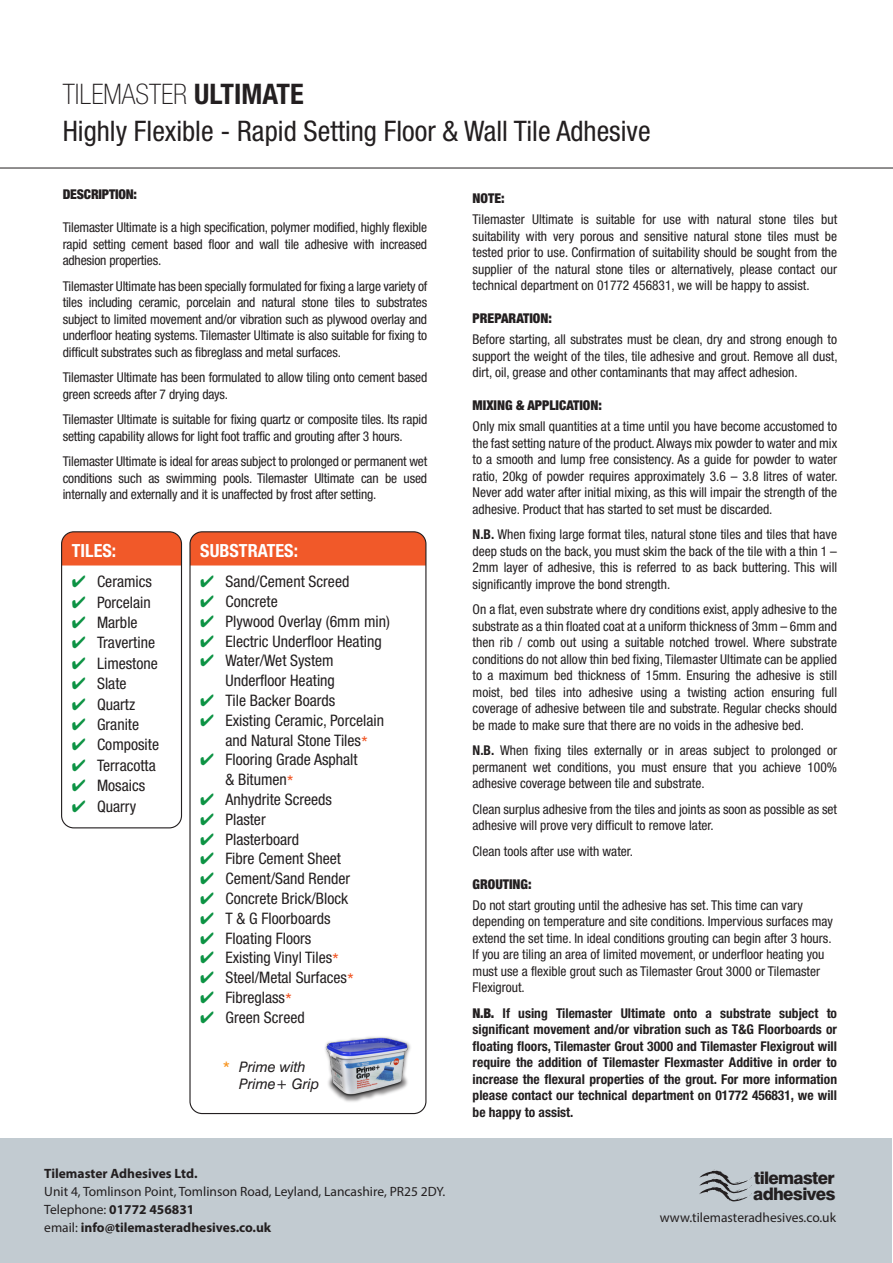
<style>
.page{position:relative;width:893px;height:1263px;background:#fff}
.page>*{position:absolute;margin:0;border:0;box-sizing:border-box;transform-origin:0 0}
.t1{font:condensed 28.35px/37.5px "Helvetica Neue";color:#231f20}
.t2{font:700 condensed 18.15px "Helvetica Neue";color:#fff}
.t3{font:800 17.25px/15.9px "Swiss 721 BT";letter-spacing:-.04em;color:#231f20}
.t4{font:condensed 15.9px/19.8px "Helvetica Neue";color:#231f20;text-align:right}
.t5{font:italic 14.55px/16.6px "Swiss 721 BT";color:#231f20}
.t6{font:condensed 13.5px/16.5px "Helvetica Neue";color:#231f20;text-align:justify}
.t7{font:700 condensed 13.5px/16.5px "Helvetica Neue";color:#231f20;text-align:justify}
.t8{font:13.5px/18px "Myriad Pro";color:#231f20}
.t9{font:900 condensed 13.5px "Helvetica Neue";color:#231f20}
.t10{font:700 13.5px "Myriad Pro";color:#231f20}
.s1{font-weight:100}
.s2{font-weight:700}
.s3{color:#0d9344}
.s4{font-family:"Swiss 721 BT";font-stretch:normal;font-size:13.65px;color:#f15929}
.s5{font-style:normal;color:#f7931d}
.s6{font-weight:900}
</style>
<div class="page">
<div style="left:63px;top:533px;width:117px;height:32px;background:#f15929"></div>
<div style="left:191px;top:533px;width:235px;height:32px;background:#f15929"></div>
<div style="left:61px;top:531px;width:121px;height:297px;border:1px solid #231f20;border-radius:12px"></div>
<div style="left:189px;top:531px;width:237px;height:583px;border:1px solid #231f20;border-radius:12px"></div>
<hr style="left:0;top:168px;width:893px;height:1px;background:#231f20">
<div style="left:0;top:1138px;width:892px;height:125px;background:#c2cbd1"></div>
<svg style="left:699px;top:1169px;width:53px;height:32px"></svg>
<img style="left:340px;top:1046px;width:71px;height:56px">
<img style="left:325px;top:1037px;width:85px;height:61px">
<h1 class="t1" style="left:63px;top:75px;width:589px"><span class="s1">TILEMASTER</span> <span class="s2">ULTIMATE<br></span>Highly Flexible - Rapid Setting Floor &amp; Wall Tile Adhesive</h1>
<p class="t9" style="left:63px;top:186px;width:76px">DESCRIPTION:</p>
<p class="t6" style="left:63px;top:219px;width:366px">Tilemaster Ultimate is a high specification, polymer modified, highly flexible rapid setting cement based floor and wall tile adhesive with increased adhesion properties.</p>
<p class="t6" style="left:63px;top:277px;width:366px">Tilemaster Ultimate has been specially formulated for fixing a large variety of tiles including ceramic, porcelain and natural stone tiles to substrates subject to limited movement and/or vibration such as plywood overlay and underfloor heating systems. Tilemaster Ultimate is also suitable for fixing to difficult substrates such as fibreglass and metal surfaces.</p>
<p class="t6" style="left:63px;top:369px;width:366px">Tilemaster Ultimate has been formulated to allow tiling onto cement based green screeds after 7 drying days.</p>
<p class="t6" style="left:63px;top:411px;width:366px">Tilemaster Ultimate is suitable for fixing quartz or composite tiles. Its rapid setting capability allows for light foot traffic and grouting after 3 hours.</p>
<p class="t6" style="left:63px;top:453px;width:366px">Tilemaster Ultimate is ideal for areas subject to prolonged or permanent wet conditions such as swimming pools. Tilemaster Ultimate can be used internally and externally and it is unaffected by frost after setting.</p>
<h2 class="t2" style="left:72px;top:540px;width:46px">TILES:</h2>
<p class="t4" style="left:72px;top:572px;width:82px"><span class="s3">✔</span> Ceramics</p>
<p class="t4" style="left:72px;top:592px;width:80px"><span class="s3">✔</span> Porcelain</p>
<p class="t4" style="left:72px;top:612px;width:67px"><span class="s3">✔</span> Marble</p>
<p class="t4" style="left:72px;top:633px;width:85px"><span class="s3">✔</span> Travertine</p>
<p class="t4" style="left:72px;top:653px;width:87px"><span class="s3">✔</span> Limestone</p>
<p class="t4" style="left:72px;top:673px;width:56px"><span class="s3">✔</span> Slate</p>
<p class="t4" style="left:72px;top:694px;width:65px"><span class="s3">✔</span> Quartz</p>
<p class="t4" style="left:72px;top:714px;width:69px"><span class="s3">✔</span> Granite</p>
<p class="t4" style="left:72px;top:735px;width:89px"><span class="s3">✔</span> Composite</p>
<p class="t4" style="left:72px;top:755px;width:85px"><span class="s3">✔</span> Terracotta</p>
<p class="t4" style="left:72px;top:775px;width:75px"><span class="s3">✔</span> Mosaics</p>
<p class="t4" style="left:72px;top:796px;width:66px"><span class="s3">✔</span> Quarry</p>
<h2 class="t2" style="left:200px;top:540px;width:99px">SUBSTRATES:</h2>
<p class="t4" style="left:200px;top:572px;width:151px"><span class="s3">✔</span> Sand/Cement Screed</p>
<p class="t4" style="left:200px;top:591px;width:79px"><span class="s3">✔</span> Concrete</p>
<p class="t4" style="left:200px;top:611px;width:191px"><span class="s3">✔</span> Plywood Overlay (6mm min)</p>
<p class="t4" style="left:200px;top:631px;width:183px"><span class="s3">✔</span> Electric Underfloor Heating</p>
<p class="t4" style="left:200px;top:651px;width:136px"><span class="s3">✔</span> Water/Wet System<br>Underfloor Heating</p>
<p class="t4" style="left:200px;top:690px;width:136px"><span class="s3">✔</span> Tile Backer Boards</p>
<p class="t4" style="left:200px;top:710px;width:185px;text-align:center"><span class="s3">✔</span> Existing Ceramic, Porcelain and Natural Stone Tiles<span class="s4">*</span></p>
<p class="t4" style="left:226px;top:750px;width:134px;text-align:left;text-indent:-25px"><span class="s3">✔</span> Flooring Grade Asphalt &amp; Bitumen<span class="s4">*</span></p>
<p class="t4" style="left:200px;top:789px;width:133px"><span class="s3">✔</span> Anhydrite Screeds</p>
<p class="t4" style="left:200px;top:809px;width:67px"><span class="s3">✔</span> Plaster</p>
<p class="t4" style="left:200px;top:829px;width:100px"><span class="s3">✔</span> Plasterboard</p>
<p class="t4" style="left:200px;top:849px;width:142px"><span class="s3">✔</span> Fibre Cement Sheet</p>
<p class="t4" style="left:200px;top:869px;width:151px"><span class="s3">✔</span> Cement/Sand Render</p>
<p class="t4" style="left:200px;top:888px;width:149px"><span class="s3">✔</span> Concrete Brick/Block</p>
<p class="t4" style="left:200px;top:908px;width:132px"><span class="s3">✔</span> T &amp; G Floorboards</p>
<p class="t4" style="left:200px;top:928px;width:113px"><span class="s3">✔</span> Floating Floors</p>
<p class="t4" style="left:200px;top:948px;width:140px"><span class="s3">✔</span> Existing Vinyl Tiles<span class="s4">*</span></p>
<p class="t4" style="left:200px;top:968px;width:155px"><span class="s3">✔</span> Steel/Metal Surfaces<span class="s4">*</span></p>
<p class="t4" style="left:200px;top:987px;width:93px"><span class="s3">✔</span> Fibreglass<span class="s4">*</span></p>
<p class="t4" style="left:200px;top:1007px;width:106px"><span class="s3">✔</span> Green Screed</p>
<p class="t5" style="left:239px;top:1059px;width:82px;text-indent:-16px"><span class="s5">*</span> Prime with<br>Prime+ Grip</p>
<p class="t10" style="left:44px;top:1164px;width:155px">Tilemaster Adhesives Ltd.</p>
<p class="t8" style="left:44px;top:1182px;width:402px">Unit 4, Tomlinson Point, Tomlinson Road, Leyland, Lancashire, PR25 2DY.<br>Telephone: <span class="s2">01772 456831<br></span>email: <span class="s2">info@tilemasteradhesives.co.uk</span></p>
<p class="t9" style="left:473px;top:190px;width:33px">NOTE:</p>
<p class="t6" style="left:473px;top:211px;width:366px">Tilemaster Ultimate is suitable for use with natural stone tiles but suitability with very porous and sensitive natural stone tiles must be tested prior to use. Confirmation of suitability should be sought from the supplier of the natural stone tiles or alternatively, please contact our technical department on 01772 456831, we will be happy to assist.</p>
<p class="t9" style="left:473px;top:310px;width:81px">PREPARATION:</p>
<p class="t6" style="left:473px;top:331px;width:366px">Before starting, all substrates must be clean, dry and strong enough to support the weight of the tiles, tile adhesive and grout. Remove all dust, dirt, oil, grease and other contaminants that may affect adhesion.</p>
<p class="t9" style="left:473px;top:397px;width:131px">MIXING &amp; APPLICATION:</p>
<p class="t6" style="left:473px;top:418px;width:366px">Only mix small quantities at a time until you have become accustomed to the fast setting nature of the product. Always mix powder to water and mix to a smooth and lump free consistency. As a guide for powder to water ratio, 20kg of powder requires approximately 3.6 – 3.8 litres of water.<br>Never add water after initial mixing, as this will impair the strength of the adhesive. Product that has started to set must be discarded.</p>
<p class="t6" style="left:473px;top:526px;width:366px"><span class="s2">N.B.</span> When fixing large format tiles, natural stone tiles and tiles that have deep studs on the back, you must skim the back of the tile with a thin 1 – 2mm layer of adhesive, this is referred to as back buttering. This will significantly improve the bond strength.</p>
<p class="t6" style="left:473px;top:601px;width:366px">On a flat, even substrate where dry conditions exist, apply adhesive to the substrate as a thin floated coat at a uniform thickness of 3mm – 6mm and then rib / comb out using a suitable notched trowel. Where substrate conditions do not allow thin bed fixing, Tilemaster Ultimate can be applied to a maximum bed thickness of 15mm. Ensuring the adhesive is still moist, bed tiles into adhesive using a twisting action ensuring full coverage of adhesive between tile and substrate. Regular checks should be made to make sure that there are no voids in the adhesive bed.</p>
<p class="t6" style="left:473px;top:742px;width:366px"><span class="s2">N.B.</span> When fixing tiles externally or in areas subject to prolonged or permanent wet conditions, you must ensure that you achieve 100% adhesive coverage between tile and substrate.</p>
<p class="t6" style="left:473px;top:801px;width:366px">Clean surplus adhesive from the tiles and joints as soon as possible as set adhesive will prove very difficult to remove later.</p>
<p class="t6" style="left:473px;top:843px;width:162px">Clean tools after use with water.</p>
<p class="t9" style="left:473px;top:876px;width:61px">GROUTING:</p>
<p class="t6" style="left:473px;top:897px;width:362px;text-align:left">Do not start grouting until the adhesive has set. This time can vary depending on temperature and site conditions. Impervious surfaces may extend the set time. In ideal conditions grouting can begin after 3 hours.<br>If you are tiling an area of limited movement, or underfloor heating you must use a flexible grout such as Tilemaster Grout 3000 or Tilemaster Flexigrout.</p>
<p class="t7" style="left:473px;top:1005px;width:366px"><span class="s6">N.B.</span> If using Tilemaster Ultimate onto a substrate subject to significant movement and/or vibration such as T&amp;G Floorboards or floating floors, Tilemaster Grout 3000 and Tilemaster Flexigrout will require the addition of Tilemaster Flexmaster Additive in order to increase the flexural properties of the grout. For more information please contact our technical department on 01772 456831, we will be happy to assist.</p>
<p class="t3" style="left:753px;top:1170px;width:84px">tilemaster adhesives</p>
<p class="t8" style="left:660px;top:1208px;width:178px">www.tilemasteradhesives.co.uk</p>
</div>
